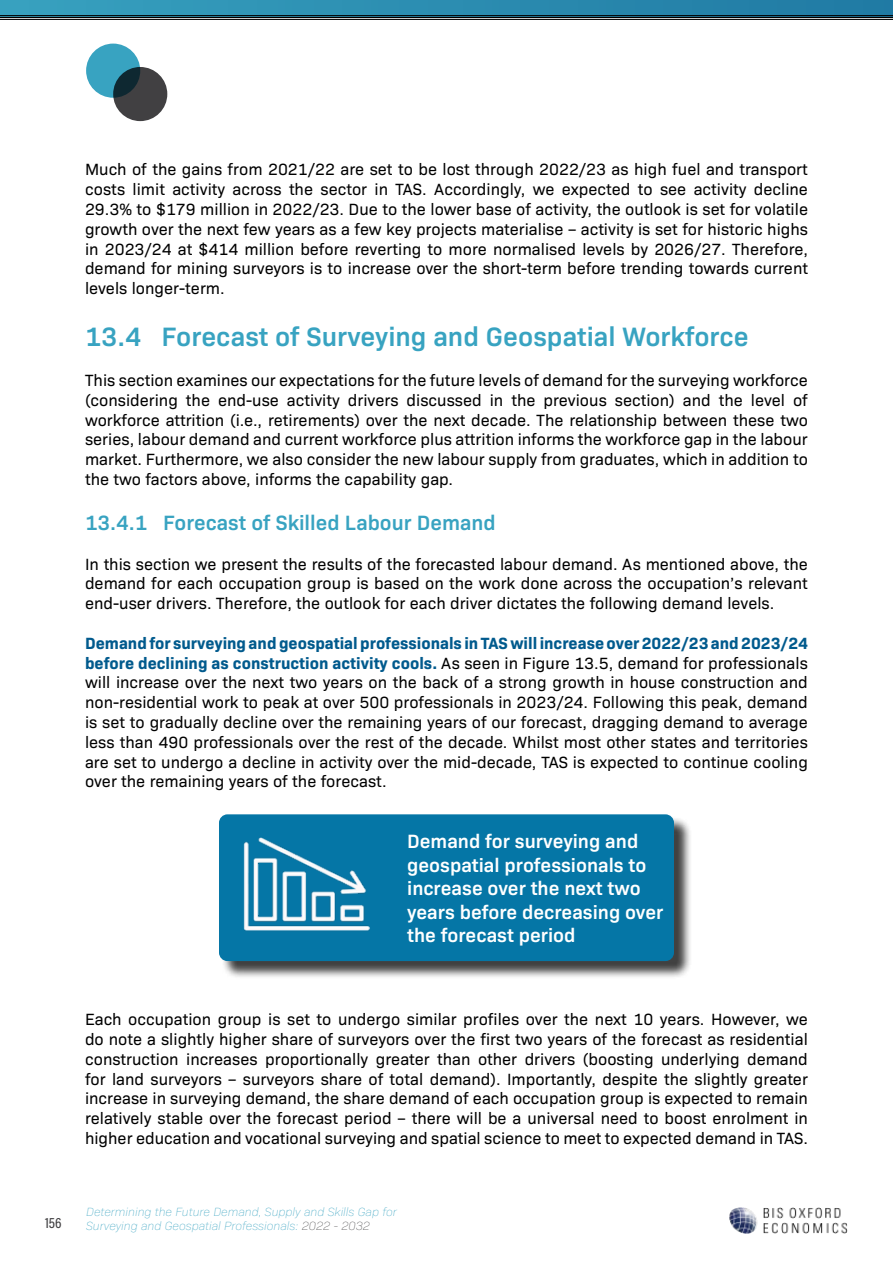
<style>
.page{position:relative;width:893px;height:1263px;background:#fff}
.page>*{position:absolute;margin:0;border:0;box-sizing:border-box;transform-origin:0 0}
.t1{font:600 27px "Bio Sans";color:#38a3c1}
.t2{font:600 21px "Bio Sans";color:#38a3c1}
.t3{font:600 19.5px/23.4px "Bio Sans";color:#fff}
.t4{font:16.5px/19.8px "Bio Sans";color:#000;text-align:justify}
.t5{font:500 15px "Acumin Pro Cond";color:#414042}
.t6{font:italic 200 12px/14.4px "Bio Sans";color:#38a3c1}
.s1{font-weight:700;color:#005a8d}
.s2{color:#414042}
</style>
<div class="page">
<svg style="left:0;top:0;width:893px;height:20px;background:#2d7a97"></svg>
<div style="left:86px;top:44px;width:54px;height:54px;background:#38a3c1;border-radius:50%"></div>
<svg style="left:113px;top:67px;width:54px;height:54px;background:#363b3f"></svg>
<img style="left:729px;top:1207px;width:118px;height:27px">
<div style="left:221px;top:817px;width:472px;height:163px;background:#000;opacity:.75"></div>
<div style="left:219px;top:814px;width:455px;height:147px;background:#0576a6;border-radius:9px"></div>
<img style="left:243px;top:837px;width:127px;height:94px">
<p class="t4" style="left:85px;top:158px;width:724px">Much of the gains from 2021/22 are set to be lost through 2022/23 as high fuel and transport costs limit activity across the sector in TAS. Accordingly, we expected to see activity decline 29.3% to $179 million in 2022/23. Due to the lower base of activity, the outlook is set for volatile growth over the next few years as a few key projects materialise – activity is set for historic highs in 2023/24 at $414 million before reverting to more normalised levels by 2026/27. Therefore, demand for mining surveyors is to increase over the short-term before trending towards current levels longer-term.</p>
<h1 class="t1" style="left:85px;top:317px;width:665px">13.4 Forecast of Surveying and Geospatial Workforce</h1>
<p class="t4" style="left:85px;top:369px;width:724px">This section examines our expectations for the future levels of demand for the surveying workforce (considering the end-use activity drivers discussed in the previous section) and the level of workforce attrition (i.e., retirements) over the next decade. The relationship between these two series, labour demand and current workforce plus attrition informs the workforce gap in the labour market. Furthermore, we also consider the new labour supply from graduates, which in addition to the two factors above, informs the capability gap.</p>
<p class="t2" style="left:85px;top:507px;width:412px">13.4.1 Forecast of Skilled Labour Demand</p>
<p class="t4" style="left:85px;top:553px;width:724px">In this section we present the results of the forecasted labour demand. As mentioned above, the demand for each occupation group is based on the work done across the occupation’s relevant end-user drivers. Therefore, the outlook for each driver dictates the following demand levels.</p>
<p class="t4" style="left:85px;top:632px;width:724px"><span class="s1">Demand for surveying and geospatial professionals in TAS will increase over 2022/23 and 2023/24 before declining as construction activity cools.</span> As seen in Figure 13.5, demand for professionals will increase over the next two years on the back of a strong growth in house construction and non-residential work to peak at over 500 professionals in 2023/24. Following this peak, demand is set to gradually decline over the remaining years of our forecast, dragging demand to average less than 490 professionals over the rest of the decade. Whilst most other states and territories are set to undergo a decline in activity over the mid-decade, TAS is expected to continue cooling over the remaining years of the forecast.</p>
<p class="t3" style="left:407px;top:828px;width:258px">Demand for surveying and geospatial professionals to increase over the next two years before decreasing over the forecast period</p>
<p class="t4" style="left:85px;top:1008px;width:724px">Each occupation group is set to undergo similar profiles over the next 10 years. However, we do note a slightly higher share of surveyors over the first two years of the forecast as residential construction increases proportionally greater than other drivers (boosting underlying demand for land surveyors – surveyors share of total demand). Importantly, despite the slightly greater increase in surveying demand, the share demand of each occupation group is expected to remain relatively stable over the forecast period – there will be a universal need to boost enrolment in higher education and vocational surveying and spatial science to meet to expected demand in TAS.</p>
<p class="t5" style="left:45px;top:1213px;width:18px">156</p>
<p class="t6" style="left:86px;top:1203px;width:312px">Determining the Future Demand, Supply and Skills Gap for<br>Surveying and Geospatial Professionals: <span class="s2">2022 - 2032</span></p>
</div>
